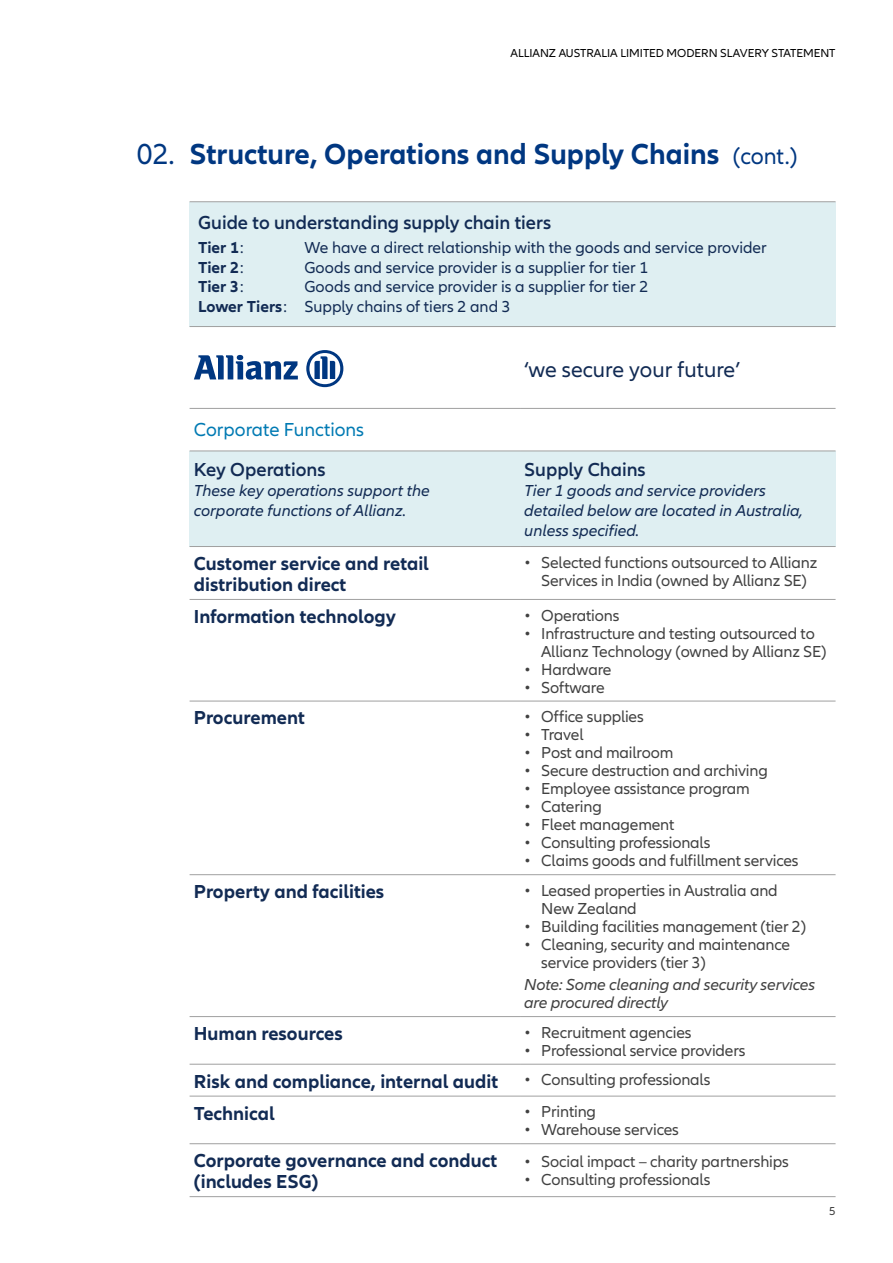
<style>
.page{position:relative;width:893px;height:1263px;background:#fff}
.page>*{position:absolute;margin:0;border:0;box-sizing:border-box;transform-origin:0 0}
.t1{font:700 30px "Allianz Neo";color:#003781}
.t2{font:22.5px "Allianz Neo";color:#122b54}
.t3{font:700 19.5px/21px "Allianz Neo";color:#122b54}
.t4{font:600 19.5px "Allianz Neo";color:#122b54}
.t5{font:19.5px "Allianz Neo";color:#007ab3}
.t6{font:16.5px/18px "Allianz Neo";letter-spacing:-.01em;color:#414141}
.t7{font:16.5px/19.5px "Allianz Neo";color:#122b54}
.t8{font:italic 16.5px/19.8px "Allianz Neo";color:#122b54}
.t9{font:italic 16.5px/18px "Allianz Neo";letter-spacing:-.01em;color:#414141}
.t10{font:700 16.5px "Allianz Neo";color:#122b54}
.t11{font:12px "Allianz Neo";color:#000}
.t12{font:12px "Allianz Neo";color:#414141}
.s1{font-weight:400}
.s2{font-weight:400;font-size:24px}
.s3{font-weight:700}
</style>
<div class="page">
<svg style="left:190px;top:450px;width:646px;height:695px"></svg>
<div style="left:190px;top:451px;width:330px;height:95px;background:#dfeff2"></div>
<div style="left:520px;top:451px;width:316px;height:95px;background:#dfeff2"></div>
<hr style="left:190px;top:408px;width:330px;height:1px;background:#a0a0a0">
<hr style="left:520px;top:408px;width:316px;height:1px;background:#a0a0a0">
<hr style="left:190px;top:451px;width:330px;height:1px;background:#a0a0a0">
<hr style="left:520px;top:451px;width:316px;height:1px;background:#a0a0a0">
<hr style="left:190px;top:546px;width:330px;height:1px;background:#a0a0a0">
<hr style="left:520px;top:546px;width:316px;height:1px;background:#a0a0a0">
<hr style="left:190px;top:599px;width:330px;height:1px;background:#a0a0a0">
<hr style="left:520px;top:599px;width:316px;height:1px;background:#a0a0a0">
<hr style="left:190px;top:701px;width:330px;height:1px;background:#a0a0a0">
<hr style="left:520px;top:701px;width:316px;height:1px;background:#a0a0a0">
<hr style="left:190px;top:874px;width:330px;height:1px;background:#a0a0a0">
<hr style="left:520px;top:874px;width:316px;height:1px;background:#a0a0a0">
<hr style="left:190px;top:1016px;width:330px;height:1px;background:#a0a0a0">
<hr style="left:520px;top:1016px;width:316px;height:1px;background:#a0a0a0">
<hr style="left:190px;top:1064px;width:330px;height:1px;background:#a0a0a0">
<hr style="left:520px;top:1064px;width:316px;height:1px;background:#a0a0a0">
<hr style="left:190px;top:1096px;width:330px;height:1px;background:#a0a0a0">
<hr style="left:520px;top:1096px;width:316px;height:1px;background:#a0a0a0">
<hr style="left:190px;top:1143px;width:330px;height:1px;background:#a0a0a0">
<hr style="left:520px;top:1143px;width:316px;height:1px;background:#a0a0a0">
<hr style="left:190px;top:1196px;width:330px;height:1px;background:#a0a0a0">
<hr style="left:520px;top:1196px;width:316px;height:1px;background:#a0a0a0">
<svg style="left:194px;top:355px;width:104px;height:25px"></svg>
<svg style="left:306px;top:350px;width:37px;height:37px"></svg>
<div style="left:190px;top:202px;width:646px;height:125px;background:#dfeff2"></div>
<hr style="left:190px;top:201px;width:646px;height:1px;background:#a0a0a0">
<hr style="left:190px;top:326px;width:646px;height:1px;background:#a0a0a0">
<p class="t11" style="left:511px;top:47px;width:326px">ALLIANZ AUSTRALIA LIMITED MODERN SLAVERY STATEMENT</p>
<h1 class="t1" style="left:137px;top:136px;width:662px"><span class="s1">02.</span> Structure, Operations and Supply Chains <span class="s2">(cont.)</span></h1>
<p class="t4" style="left:198px;top:212px;width:355px">Guide to understanding supply chain tiers</p>
<p class="t10" style="left:198px;top:238px;width:47px">Tier 1<span class="s1">:</span></p>
<p class="t7" style="left:304px;top:238px;width:464px">We have a direct relationship with the goods and service provider</p>
<p class="t10" style="left:198px;top:258px;width:47px">Tier 2<span class="s1">:</span></p>
<p class="t7" style="left:304px;top:258px;width:345px">Goods and service provider is a supplier for tier 1</p>
<p class="t10" style="left:198px;top:277px;width:47px">Tier 3<span class="s1">:</span></p>
<p class="t7" style="left:198px;top:277px;width:452px;text-indent:106px">Goods and service provider is a supplier for tier 2<br><span class="s3">Lower Tiers</span>: Supply chains of tiers 2 and 3</p>
<p class="t5" style="left:194px;top:418px;width:172px">Corporate Functions</p>
<p class="t4" style="left:194px;top:459px;width:133px">Key Operations</p>
<p class="t8" style="left:194px;top:481px;width:237px">These key operations support the corporate functions of Allianz.</p>
<h2 class="t2" style="left:524px;top:357px;width:217px">‘we secure your future’</h2>
<p class="t4" style="left:524px;top:459px;width:123px">Supply Chains</p>
<p class="t8" style="left:524px;top:481px;width:280px">Tier 1 goods and service providers detailed below are located in Australia, unless specified.</p>
<p class="t3" style="left:194px;top:553px;width:237px">Customer service and retail distribution direct</p>
<p class="t6" style="left:524px;top:554px;width:295px;text-align:center">• Selected functions outsourced to Allianz<br>Services in India (owned by Allianz SE)</p>
<p class="t3" style="left:194px;top:606px;width:204px">Information technology</p>
<p class="t6" style="left:524px;top:606px;width:97px">• Operations</p>
<p class="t6" style="left:541px;top:624px;width:287px;text-indent:-17px">• Infrastructure and testing outsourced to<br>Allianz Technology (owned by Allianz SE)</p>
<p class="t6" style="left:524px;top:660px;width:89px">• Hardware</p>
<p class="t6" style="left:524px;top:678px;width:82px">• Software</p>
<p class="t3" style="left:194px;top:708px;width:113px">Procurement</p>
<p class="t6" style="left:524px;top:708px;width:121px">• Office supplies</p>
<p class="t6" style="left:524px;top:726px;width:61px">• Travel</p>
<p class="t6" style="left:524px;top:744px;width:151px">• Post and mailroom</p>
<p class="t6" style="left:524px;top:762px;width:245px">• Secure destruction and archiving</p>
<p class="t6" style="left:524px;top:780px;width:227px">• Employee assistance program</p>
<p class="t6" style="left:524px;top:798px;width:79px">• Catering</p>
<p class="t6" style="left:524px;top:816px;width:152px">• Fleet management</p>
<p class="t6" style="left:524px;top:834px;width:188px">• Consulting professionals</p>
<p class="t6" style="left:524px;top:852px;width:276px">• Claims goods and fulfillment services</p>
<p class="t3" style="left:194px;top:881px;width:192px">Property and facilities</p>
<p class="t6" style="left:541px;top:882px;width:238px;text-indent:-17px">• Leased properties in Australia and<br>New Zealand</p>
<p class="t6" style="left:524px;top:918px;width:283px">• Building facilities management (tier 2)</p>
<p class="t6" style="left:541px;top:936px;width:250px;text-indent:-17px">• Cleaning, security and maintenance service providers (tier 3)</p>
<p class="t9" style="left:524px;top:976px;width:292px">Note: Some cleaning and security services are procured directly</p>
<p class="t3" style="left:194px;top:1023px;width:150px">Human resources</p>
<p class="t6" style="left:524px;top:1024px;width:169px">• Recruitment agencies</p>
<p class="t6" style="left:524px;top:1042px;width:223px">• Professional service providers</p>
<p class="t3" style="left:194px;top:1071px;width:306px">Risk and compliance, internal audit</p>
<p class="t6" style="left:524px;top:1071px;width:188px">• Consulting professionals</p>
<p class="t3" style="left:194px;top:1103px;width:82px">Technical</p>
<p class="t6" style="left:524px;top:1103px;width:73px">• Printing</p>
<p class="t6" style="left:524px;top:1121px;width:156px">• Warehouse services</p>
<p class="t3" style="left:194px;top:1150px;width:305px">Corporate governance and conduct (includes ESG)</p>
<p class="t6" style="left:524px;top:1153px;width:266px">• Social impact – charity partnerships</p>
<p class="t6" style="left:524px;top:1171px;width:188px">• Consulting professionals</p>
<p class="t12" style="left:829px;top:1204px;width:8px">5</p>
</div>
